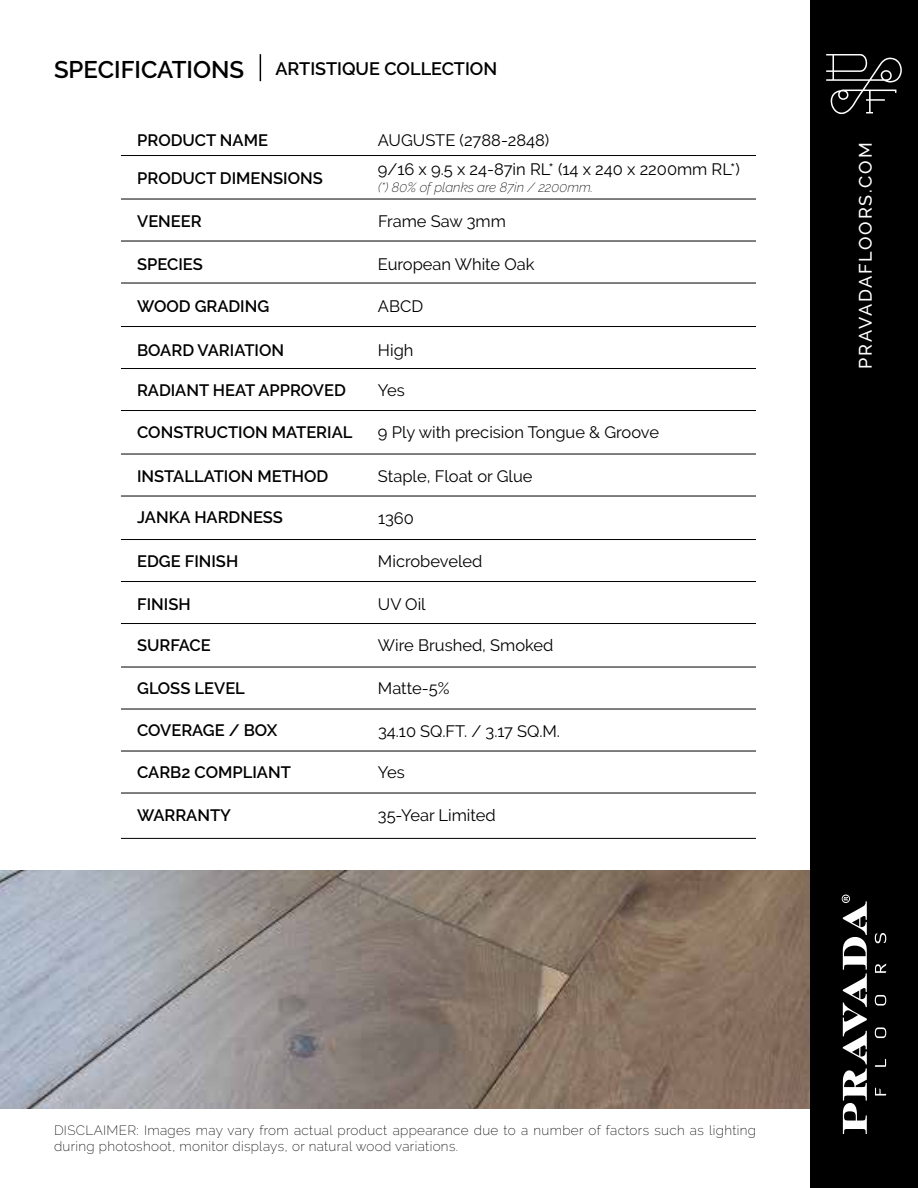
<style>
.page{position:relative;width:918px;height:1188px;background:#fff}
.page>*{position:absolute;margin:0;border:0;box-sizing:border-box;transform-origin:0 0}
.t1{font:600 24px "Raleway";color:#000}
.t2{font:600 18px "Raleway";color:#000}
.t3{font:500 18px "Raleway";letter-spacing:.1em;color:#fff}
.t4{font:16.5px "Raleway";color:#000}
.t5{font:600 16.5px "Raleway";color:#000}
.t6{font:200 13.5px/16.2px "Raleway";letter-spacing:.025em;color:#000}
.t7{font:italic 200 13.5px "Raleway";color:#000}
</style>
<div class="page">
<div style="left:810px;top:1px;width:108px;height:1187px;background:#000"></div>
<svg style="left:875px;top:1088px;width:11px;height:8px"></svg>
<svg style="left:875px;top:1059px;width:11px;height:8px"></svg>
<svg style="left:875px;top:1027px;width:11px;height:11px"></svg>
<svg style="left:875px;top:995px;width:11px;height:11px"></svg>
<svg style="left:875px;top:964px;width:11px;height:9px"></svg>
<svg style="left:875px;top:933px;width:11px;height:10px"></svg>
<svg style="left:842px;top:895px;width:25px;height:239px"></svg>
<svg style="left:826px;top:54px;width:76px;height:60px"></svg>
<img style="left:0;top:870px;width:810px;height:238px">
<svg style="left:260px;top:54px;width:1px;height:27px"></svg>
<hr style="left:121px;top:155px;width:635px;height:1px;background:#000">
<hr style="left:121px;top:199px;width:635px;height:1px;background:#000">
<hr style="left:121px;top:241px;width:635px;height:1px;background:#000">
<hr style="left:121px;top:283px;width:635px;height:1px;background:#000">
<hr style="left:121px;top:326px;width:635px;height:1px;background:#000">
<hr style="left:121px;top:368px;width:635px;height:1px;background:#000">
<hr style="left:121px;top:410px;width:635px;height:1px;background:#000">
<hr style="left:121px;top:454px;width:635px;height:1px;background:#000">
<hr style="left:121px;top:496px;width:635px;height:1px;background:#000">
<hr style="left:121px;top:539px;width:635px;height:1px;background:#000">
<hr style="left:121px;top:581px;width:635px;height:1px;background:#000">
<hr style="left:121px;top:623px;width:635px;height:1px;background:#000">
<hr style="left:121px;top:667px;width:635px;height:1px;background:#000">
<hr style="left:121px;top:709px;width:635px;height:1px;background:#000">
<hr style="left:121px;top:751px;width:635px;height:1px;background:#000">
<hr style="left:121px;top:793px;width:635px;height:1px;background:#000">
<hr style="left:121px;top:838px;width:635px;height:1px;background:#000">
<h1 class="t1" style="left:54px;top:56px;width:192px">SPECIFICATIONS</h1>
<p class="t2" style="left:275px;top:59px;width:223px">ARTISTIQUE COLLECTION</p>
<p class="t5" style="left:137px;top:130px;width:132px">PRODUCT NAME</p>
<p class="t4" style="left:378px;top:130px;width:173px">AUGUSTE (2788-2848)</p>
<p class="t5" style="left:137px;top:168px;width:187px">PRODUCT DIMENSIONS</p>
<p class="t4" style="left:378px;top:159px;width:363px">9/16 x 9.5 x 24-87in RL* (14 x 240 x 2200mm RL*)</p>
<p class="t7" style="left:378px;top:180px;width:217px">(*) 80% of planks are 87in / 2200mm.</p>
<p class="t4" style="left:378px;top:211px;width:129px">Frame Saw 3mm</p>
<p class="t5" style="left:137px;top:211px;width:66px">VENEER</p>
<p class="t5" style="left:137px;top:255px;width:67px">SPECIES</p>
<p class="t4" style="left:378px;top:255px;width:158px">European White Oak</p>
<p class="t5" style="left:137px;top:297px;width:134px">WOOD GRADING</p>
<p class="t4" style="left:378px;top:297px;width:47px">ABCD</p>
<p class="t5" style="left:137px;top:340px;width:148px">BOARD VARIATION</p>
<p class="t4" style="left:378px;top:340px;width:37px">High</p>
<p class="t5" style="left:137px;top:381px;width:210px">RADIANT HEAT APPROVED</p>
<p class="t4" style="left:378px;top:381px;width:28px">Yes</p>
<p class="t5" style="left:137px;top:423px;width:217px">CONSTRUCTION MATERIAL</p>
<p class="t4" style="left:378px;top:423px;width:283px">9 Ply with precision Tongue &amp; Groove</p>
<p class="t5" style="left:137px;top:466px;width:193px">INSTALLATION METHOD</p>
<p class="t4" style="left:378px;top:466px;width:156px">Staple, Float or Glue</p>
<p class="t5" style="left:137px;top:508px;width:147px">JANKA HARDNESS</p>
<p class="t5" style="left:137px;top:552px;width:103px">EDGE FINISH</p>
<p class="t4" style="left:378px;top:552px;width:106px">Microbeveled</p>
<p class="t5" style="left:137px;top:595px;width:55px">FINISH</p>
<p class="t4" style="left:378px;top:595px;width:49px">UV Oil</p>
<p class="t5" style="left:137px;top:636px;width:75px">SURFACE</p>
<p class="t4" style="left:378px;top:636px;width:177px">Wire Brushed, Smoked</p>
<p class="t5" style="left:137px;top:679px;width:109px">GLOSS LEVEL</p>
<p class="t4" style="left:378px;top:679px;width:73px">Matte-5%</p>
<p class="t5" style="left:137px;top:721px;width:142px">COVERAGE / BOX</p>
<p class="t5" style="left:137px;top:763px;width:155px">CARB2 COMPLIANT</p>
<p class="t4" style="left:378px;top:763px;width:28px">Yes</p>
<p class="t5" style="left:137px;top:806px;width:95px">WARRANTY</p>
<p class="t4" style="left:378px;top:805px;width:119px">35-Year Limited</p>
<p class="t4" style="left:378px;top:508px;width:37px">1360</p>
<p class="t4" style="left:378px;top:721px;width:184px">34.10 SQ.FT. / 3.17 SQ.M.</p>
<p class="t3" style="left:855px;top:369px;width:228px;rotate:-90deg">PRAVADAFLOORS.COM</p>
<p class="t6" style="left:54px;top:1122px;width:704px">DISCLAIMER: Images may vary from actual product appearance due to a number of factors such as lighting during photoshoot, monitor displays, or natural wood variations.</p>
</div>
